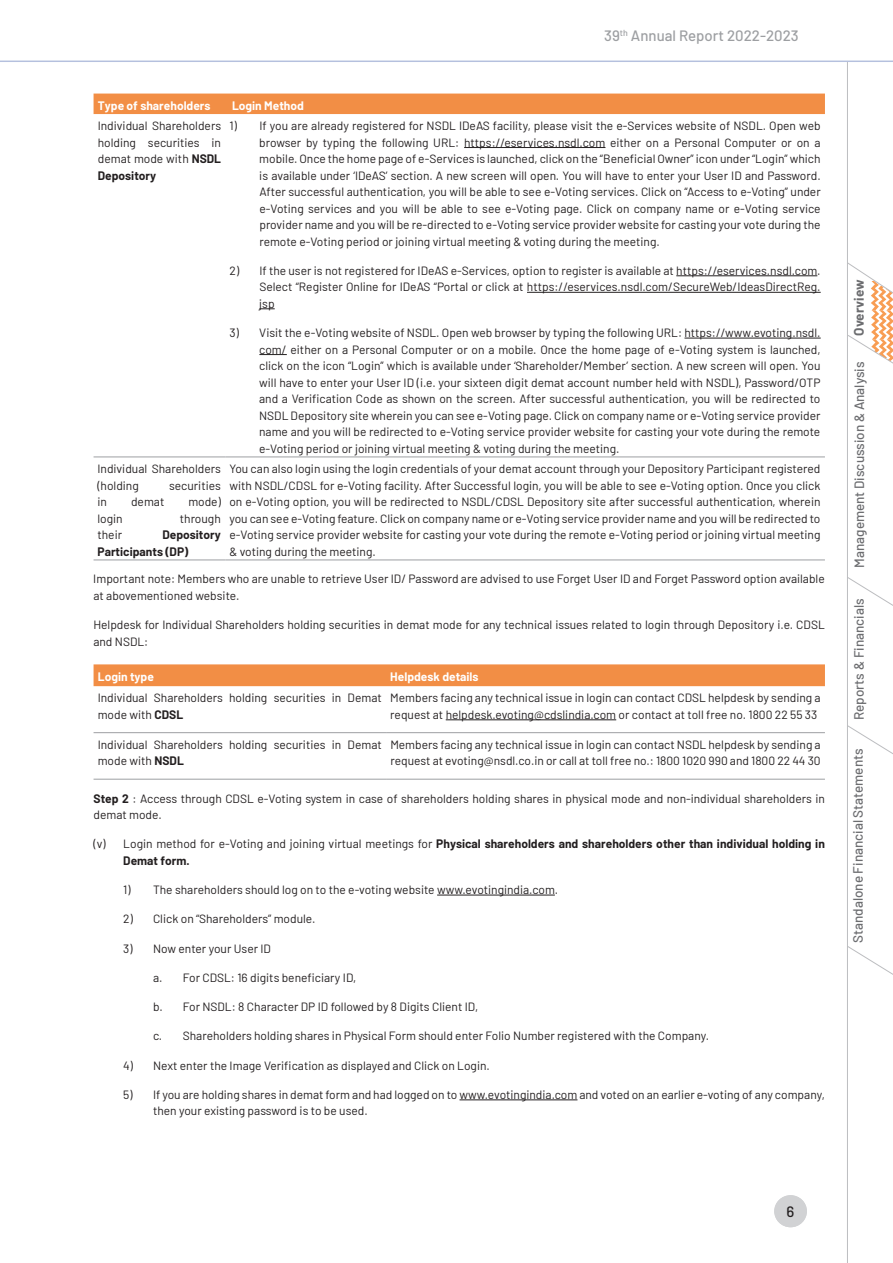
<style>
.page{position:relative;width:893px;height:1263px;background:#fff}
.page>*{position:absolute;margin:0;border:0;box-sizing:border-box;transform-origin:0 0}
.t1{font:500 15px "Barlow";color:#9d9fa2}
.t2{font:500 15px "Barlow";color:#231f20}
.t3{font:500 13.5px "Barlow";color:#6c6d70}
.t4{font:700 13.5px "Barlow";color:#6c6d70}
.t5{font:12px/16.5px "Barlow";color:#231f20}
.t6{font:700 12px/16.5px "Barlow";color:#231f20}
.t7{font:700 12px "Barlow";color:#fff}
.s1{font-weight:700}
.s2{font-weight:400}
</style>
<div class="page">
<hr style="left:847px;top:62px;width:1px;height:1201px;background:#bcbdc0">
<svg style="left:848px;top:263px;width:45px;height:712px"></svg>
<hr style="left:0;top:61px;width:893px;height:1px;background:#4562ad">
<hr style="left:437px;top:895px;width:118px;height:1px;background:#231f20">
<hr style="left:459px;top:1099px;width:118px;height:1px;background:#231f20">
<div style="left:94px;top:94px;width:731px;height:20px;background:#f28e45"></div>
<hr style="left:94px;top:457px;width:131px;height:1px;background:#9d9fa2">
<hr style="left:225px;top:457px;width:600px;height:1px;background:#9d9fa2">
<hr style="left:94px;top:560px;width:131px;height:1px;background:#9d9fa2">
<hr style="left:225px;top:560px;width:600px;height:1px;background:#9d9fa2">
<hr style="left:464px;top:147px;width:141px;height:1px;background:#231f20">
<hr style="left:676px;top:275px;width:141px;height:1px;background:#231f20">
<hr style="left:527px;top:292px;width:294px;height:1px;background:#231f20">
<svg style="left:259px;top:308px;width:16px;height:1px"></svg>
<hr style="left:684px;top:338px;width:137px;height:1px;background:#231f20">
<svg style="left:259px;top:354px;width:28px;height:1px"></svg>
<div style="left:94px;top:664px;width:731px;height:22px;background:#f28e45"></div>
<hr style="left:94px;top:732px;width:292px;height:1px;background:#9d9fa2">
<hr style="left:386px;top:732px;width:439px;height:1px;background:#9d9fa2">
<hr style="left:94px;top:779px;width:292px;height:1px;background:#9d9fa2">
<hr style="left:386px;top:779px;width:439px;height:1px;background:#9d9fa2">
<hr style="left:446px;top:719px;width:170px;height:1px;background:#231f20">
<div style="left:774px;top:1195px;width:33px;height:32px;background:#d1d2d4;border-radius:50%"></div>
<p class="t1" style="left:604px;top:24px;width:196px">39<sup>th</sup> Annual Report 2022-2023</p>
<p class="t7" style="left:98px;top:97px;width:114px">Type of shareholders</p>
<p class="t7" style="left:232px;top:97px;width:73px">Login Method</p>
<p class="t5" style="left:98px;top:117px;width:125px;text-align:justify">Individual Shareholders holding securities in demat mode with <span class="s1">NSDL Depository</span></p>
<p class="t5" style="left:259px;top:117px;width:563px;text-align:justify;text-indent:-30px">1) If you are already registered for NSDL IDeAS facility, please visit the e-Services website of NSDL. Open web browser by typing the following URL: https://eservices.nsdl.com either on a Personal Computer or on a mobile. Once the home page of e-Services is launched, click on the “Beneficial Owner” icon under “Login” which is available under ‘IDeAS’ section. A new screen will open. You will have to enter your User ID and Password.<br>After successful authentication, you will be able to see e-Voting services. Click on “Access to e-Voting” under e-Voting services and you will be able to see e-Voting page. Click on company name or e-Voting service provider name and you will be re-directed to e-Voting service provider website for casting your vote during the remote e-Voting period or joining virtual meeting &amp; voting during the meeting.</p>
<p class="t5" style="left:259px;top:261px;width:563px;text-align:justify;text-indent:-30px">2) If the user is not registered for IDeAS e-Services, option to register is available at https://eservices.nsdl.com.<br>Select “Register Online for IDeAS “Portal or click at https://eservices.nsdl.com/SecureWeb/IdeasDirectReg. jsp</p>
<p class="t5" style="left:259px;top:324px;width:563px;text-align:justify;text-indent:-30px">3) Visit the e-Voting website of NSDL. Open web browser by typing the following URL: https://www.evoting.nsdl. com/ either on a Personal Computer or on a mobile. Once the home page of e-Voting system is launched, click on the icon “Login” which is available under ‘Shareholder/Member’ section. A new screen will open. You will have to enter your User ID (i.e. your sixteen digit demat account number held with NSDL), Password/OTP and a Verification Code as shown on the screen. After successful authentication, you will be redirected to NSDL Depository site wherein you can see e-Voting page. Click on company name or e-Voting service provider name and you will be redirected to e-Voting service provider website for casting your vote during the remote e-Voting period or joining virtual meeting &amp; voting during the meeting.</p>
<p class="t5" style="left:98px;top:460px;width:125px">Individual Shareholders (holding</p>
<p class="t5" style="left:229px;top:460px;width:593px;text-align:justify">You can also login using the login credentials of your demat account through your Depository Participant registered with NSDL/CDSL for e-Voting facility. After Successful login, you will be able to see e-Voting option. Once you click on e-Voting option, you will be redirected to NSDL/CDSL Depository site after successful authentication, wherein you can see e-Voting feature. Click on company name or e-Voting service provider name and you will be redirected to e-Voting service provider website for casting your vote during the remote e-Voting period or joining virtual meeting &amp; voting during the meeting.</p>
<p class="t5" style="left:93px;top:570px;width:733px">Important note: Members who are unable to retrieve User ID/ Password are advised to use Forget User ID and Forget Password option available at abovementioned website.</p>
<p class="t5" style="left:93px;top:616px;width:733px">Helpdesk for Individual Shareholders holding securities in demat mode for any technical issues related to login through Depository i.e. CDSL and NSDL:</p>
<p class="t7" style="left:98px;top:667px;width:58px">Login type</p>
<p class="t7" style="left:390px;top:667px;width:90px">Helpdesk details</p>
<p class="t5" style="left:98px;top:689px;width:286px">Individual Shareholders holding securities in Demat mode with <span class="s1">CDSL</span></p>
<p class="t5" style="left:390px;top:689px;width:432px">Members facing any technical issue in login can contact CDSL helpdesk by sending a request at helpdesk.evoting@cdslindia.com or contact at toll free no. 1800 22 55 33</p>
<p class="t5" style="left:98px;top:735px;width:286px">Individual Shareholders holding securities in Demat mode with <span class="s1">NSDL</span></p>
<p class="t5" style="left:390px;top:735px;width:432px">Members facing any technical issue in login can contact NSDL helpdesk by sending a request at evoting@nsdl.co.in or call at toll free no.: 1800 1020 990 and 1800 22 44 30</p>
<p class="t5" style="left:94px;top:789px;width:733px"><span class="s1">Step 2</span> : Access through CDSL e-Voting system in case of shareholders holding shares in physical mode and non-individual shareholders in demat mode.</p>
<p class="t6" style="left:123px;top:835px;width:703px;text-indent:-30px"><span class="s2">(v) Login method for e-Voting and joining virtual meetings for</span> Physical shareholders and shareholders other than individual holding in<br>Demat form.</p>
<p class="t5" style="left:123px;top:881px;width:436px">1) The shareholders should log on to the e-voting website www.evotingindia.com.</p>
<p class="t5" style="left:123px;top:910px;width:194px">2) Click on “Shareholders” module.</p>
<p class="t5" style="left:123px;top:939px;width:149px">3) Now enter your User ID</p>
<p class="t5" style="left:153px;top:968px;width:205px">a. For CDSL: 16 digits beneficiary ID,</p>
<p class="t5" style="left:153px;top:998px;width:327px">b. For NSDL: 8 Character DP ID followed by 8 Digits Client ID,</p>
<p class="t5" style="left:153px;top:1027px;width:558px">c. Shareholders holding shares in Physical Form should enter Folio Number registered with the Company.</p>
<p class="t5" style="left:123px;top:1056px;width:368px">4) Next enter the Image Verification as displayed and Click on Login.</p>
<p class="t5" style="left:153px;top:1085px;width:673px;text-indent:-30px">5) If you are holding shares in demat form and had logged on to www.evotingindia.com and voted on an earlier e-voting of any company, then your existing password is to be used.</p>
<p class="t5" style="left:169px;top:476px;width:53px">securities</p>
<p class="t5" style="left:98px;top:493px;width:11px">in</p>
<p class="t5" style="left:131px;top:493px;width:35px">demat</p>
<p class="t5" style="left:188px;top:493px;width:34px">mode)</p>
<p class="t5" style="left:98px;top:509px;width:27px">login</p>
<p class="t5" style="left:180px;top:509px;width:43px">through</p>
<p class="t5" style="left:98px;top:526px;width:26px">their</p>
<p class="t6" style="left:98px;top:526px;width:125px;text-indent:65px">Depository<br>Participants (DP)</p>
<p class="t4" style="left:849px;top:336px;width:57px;rotate:-90deg">Overview</p>
<p class="t3" style="left:849px;top:568px;width:207px;rotate:-90deg">Management Discussion &amp; Analysis</p>
<p class="t3" style="left:849px;top:720px;width:123px;rotate:-90deg">Reports &amp; Financials</p>
<p class="t3" style="left:848px;top:943px;width:196px;rotate:-90deg">Standalone Financial Statements</p>
<p class="t2" style="left:784px;top:1200px;width:15px">21</p>
<p class="t2" style="left:787px;top:1200px;width:9px">6</p>
</div>
